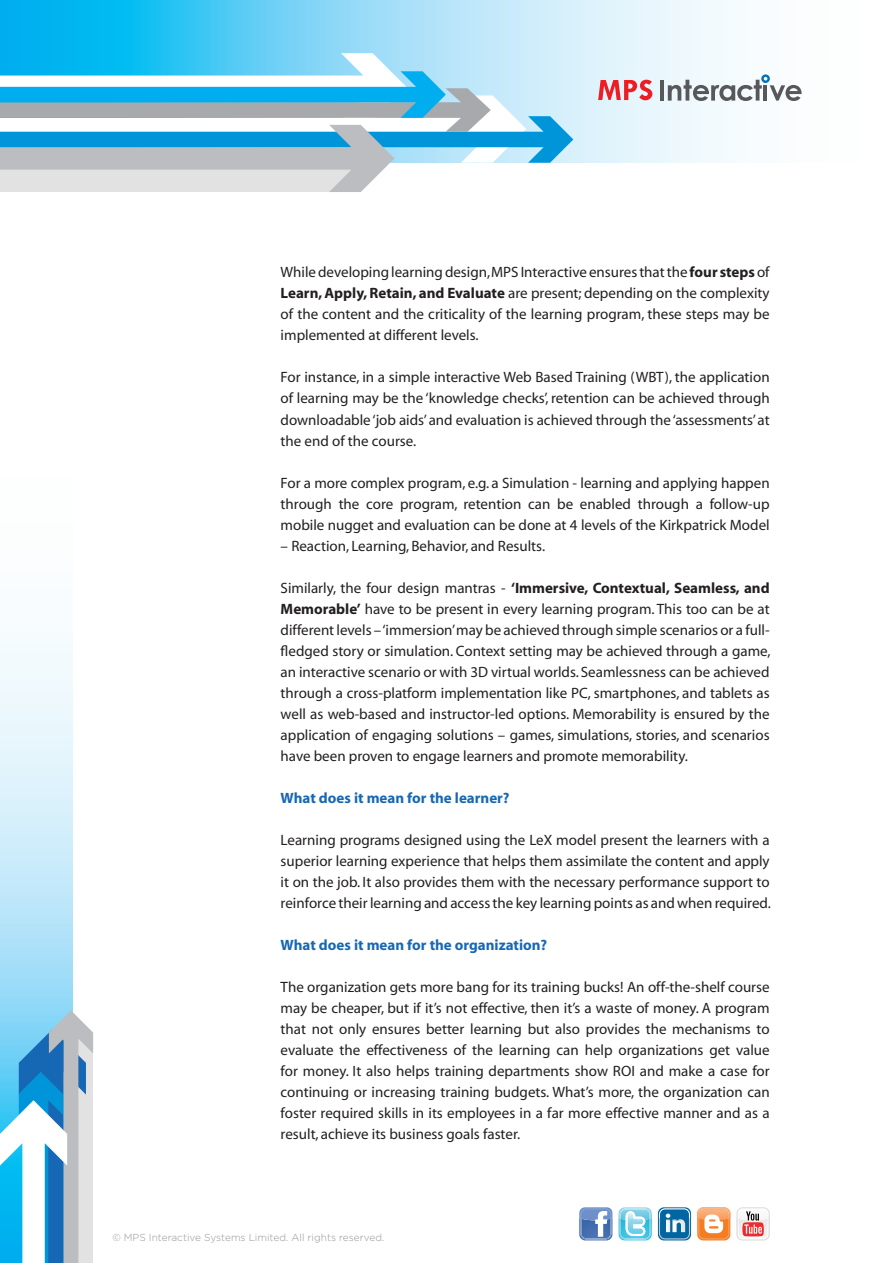
<style>
.page{position:relative;width:893px;height:1263px;background:#fff}
.page>*{position:absolute;margin:0;border:0;box-sizing:border-box;transform-origin:0 0}
.t1{font:15px/21px "Myriad";color:#231f20;text-align:justify}
.t2{font:700 15px "Myriad";color:#1768b4}
.t3{font:300 10.2px "Gotham";color:#939598}
.s1{font-weight:700}
</style>
<div class="page">
<svg style="left:0;top:0;width:735px;height:163px;background:#9fe0f8"></svg>
<svg style="left:0;top:53px;width:573px;height:139px"></svg>
<svg style="left:0;top:643px;width:72px;height:367px;background:#cdecfa"></svg>
<svg style="left:0;top:1010px;width:93px;height:253px"></svg>
<hr style="left:660px;top:80px;width:4px;height:21px;background:#57585a">
<svg style="left:668px;top:74px;width:134px;height:27px"></svg>
<svg style="left:598px;top:80px;width:54px;height:20px"></svg>
<svg style="left:579px;top:1207px;width:33px;height:33px"></svg>
<svg style="left:658px;top:1207px;width:33px;height:33px"></svg>
<svg style="left:658px;top:1207px;width:33px;height:32px"></svg>
<img style="left:619px;top:1207px;width:29px;height:4px">
<img style="left:620px;top:1208px;width:31px;height:3px">
<svg style="left:619px;top:1211px;width:33px;height:29px"></svg>
<svg style="left:736px;top:1207px;width:34px;height:33px"></svg>
<svg style="left:697px;top:1207px;width:33px;height:33px"></svg>
<svg style="left:697px;top:1207px;width:33px;height:32px"></svg>
<p class="t1" style="left:281px;top:263px;width:490px">While developing learning design, MPS Interactive ensures that the <span class="s1">four steps</span> of <span class="s1">Learn, Apply, Retain, and Evaluate</span> are present; depending on the complexity of the content and the criticality of the learning program, these steps may be implemented at different levels.</p>
<p class="t1" style="left:281px;top:368px;width:491px">For instance, in a simple interactive Web Based Training (WBT), the application of learning may be the ‘knowledge checks’, retention can be achieved through downloadable ‘job aids’ and evaluation is achieved through the ‘assessments’ at the end of the course.</p>
<p class="t1" style="left:281px;top:473px;width:491px">For a more complex program, e.g. a Simulation - learning and applying happen through the core program, retention can be enabled through a follow-up mobile nugget and evaluation can be done at 4 levels of the Kirkpatrick Model</p>
<p class="t1" style="left:281px;top:536px;width:266px">– Reaction, Learning, Behavior, and Results.</p>
<p class="t1" style="left:281px;top:578px;width:491px">Similarly, the four design mantras - <span class="s1">‘Immersive, Contextual, Seamless, and Memorable’</span> have to be present in every learning program. This too can be at different levels – ‘immersion’ may be achieved through simple scenarios or a full&shy;fledged story or simulation. Context setting may be achieved through a game, an interactive scenario or with 3D virtual worlds. Seamlessness can be achieved through a cross-platform implementation like PC, smartphones, and tablets as well as web-based and instructor-led options. Memorability is ensured by the application of engaging solutions – games, simulations, stories, and scenarios have been proven to engage learners and promote memorability.</p>
<p class="t2" style="left:281px;top:790px;width:230px">What does it mean for the learner?</p>
<p class="t1" style="left:281px;top:830px;width:492px">Learning programs designed using the LeX model present the learners with a superior learning experience that helps them assimilate the content and apply it on the job. It also provides them with the necessary performance support to reinforce their learning and access the key learning points as and when required.</p>
<p class="t2" style="left:281px;top:937px;width:268px">What does it mean for the organization?</p>
<p class="t1" style="left:281px;top:977px;width:491px">The organization gets more bang for its training bucks! An off-the-shelf course may be cheaper, but if it’s not effective, then it’s a waste of money. A program that not only ensures better learning but also provides the mechanisms to evaluate the effectiveness of the learning can help organizations get value for money. It also helps training departments show ROI and make a case for continuing or increasing training budgets. What’s more, the organization can foster required skills in its employees in a far more effective manner and as a result, achieve its business goals faster.</p>
<p class="t3" style="left:112px;top:1231px;width:273px">© MPS Interactive Systems Limited. All rights reserved.</p>
</div>
